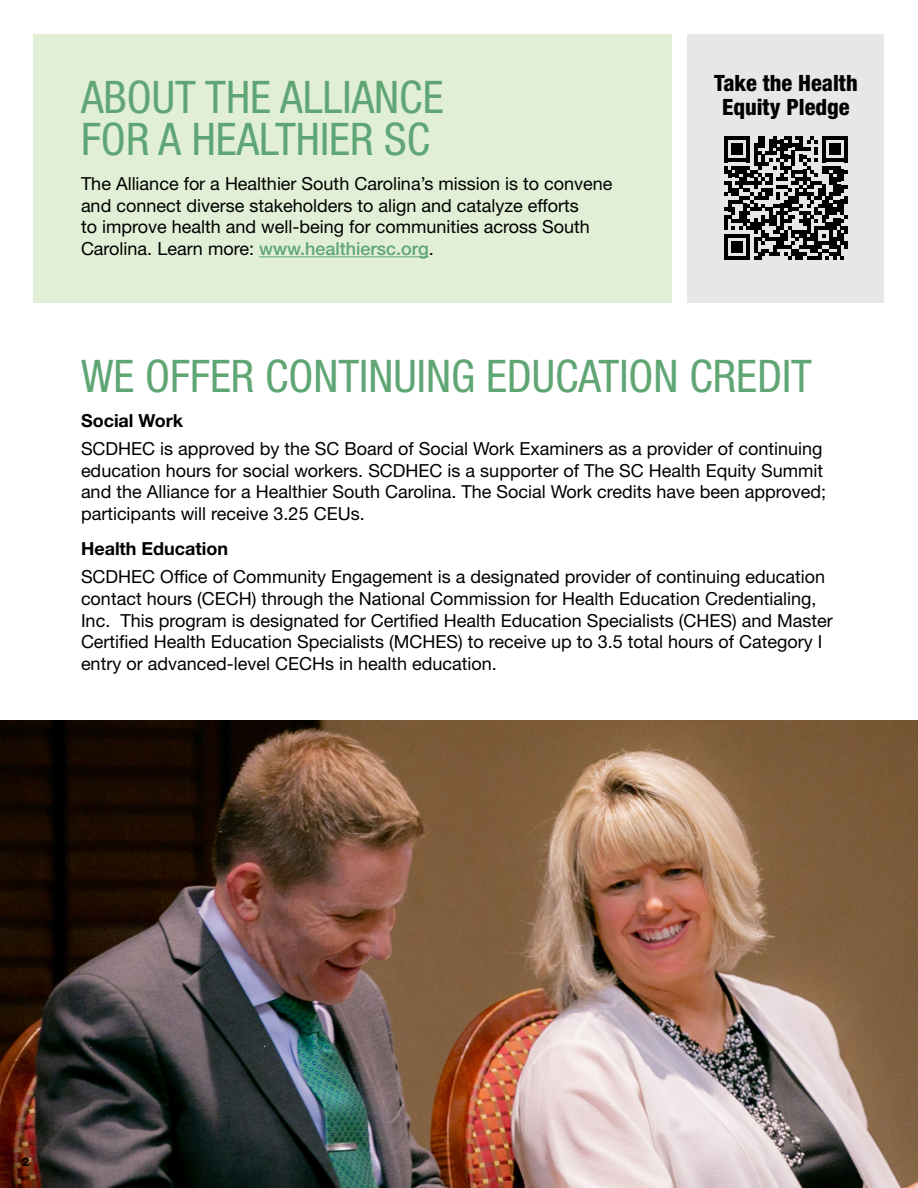
<style>
.page{position:relative;width:918px;height:1188px;background:#fff}
.page>*{position:absolute;margin:0;border:0;box-sizing:border-box;transform-origin:0 0}
.t1{font:condensed 45px/42px "Helvetica Neue LT Std";color:#60a675}
.t2{font:800 condensed 22.5px/24px "Helvetica Neue LT Std";color:#000;text-align:center}
.t3{font:18px/21.6px "Helvetica Neue LT Std";color:#000}
.t4{font:700 18px "Helvetica Neue LT Std";color:#000}
.t5{font:800 12px "Helvetica Neue LT Std";color:#000}
.s1{font-weight:500;color:#60a675}
</style>
<div class="page">
<div style="left:688px;top:34px;width:196px;height:268px;background:#e6e7e8"></div>
<div style="left:34px;top:34px;width:638px;height:268px;background:#e0efd6"></div>
<hr style="left:259px;top:256px;width:170px;height:1px;background:#60a675">
<svg style="left:724px;top:136px;width:124px;height:124px"></svg>
<img style="left:0;top:720px;width:918px;height:468px">
<h1 class="t1" style="left:81px;top:76px;width:364px">ABOUT THE ALLIANCE<br>FOR A HEALTHIER SC</h1>
<p class="t3" style="left:81px;top:173px;width:533px">The Alliance for a Healthier South Carolina’s mission is to convene and connect diverse stakeholders to align and catalyze efforts<br>to improve health and well-being for communities across South Carolina. Learn more: <span class="s1">www.healthiersc.org</span>.</p>
<p class="t2" style="left:714px;top:71px;width:145px">Take the Health<br>Equity Pledge</p>
<h1 class="t1" style="left:81px;top:355px;width:733px">WE OFFER CONTINUING EDUCATION CREDIT</h1>
<p class="t4" style="left:81px;top:409px;width:104px">Social Work</p>
<p class="t3" style="left:81px;top:438px;width:747px">SCDHEC is approved by the SC Board of Social Work Examiners as a provider of continuing education hours for social workers. SCDHEC is a supporter of The SC Health Equity Summit and the Alliance for a Healthier South Carolina. The Social Work credits have been approved; participants will receive 3.25 CEUs.</p>
<p class="t4" style="left:81px;top:538px;width:149px">Health Education</p>
<p class="t3" style="left:81px;top:566px;width:753px">SCDHEC Office of Community Engagement is a designated provider of continuing education contact hours (CECH) through the National Commission for Health Education Credentialing, Inc. This program is designated for Certified Health Education Specialists (CHES) and Master Certified Health Education Specialists (MCHES) to receive up to 3.5 total hours of Category I entry or advanced-level CECHs in health education.</p>
<p class="t5" style="left:22px;top:1155px;width:9px">2</p>
</div>
